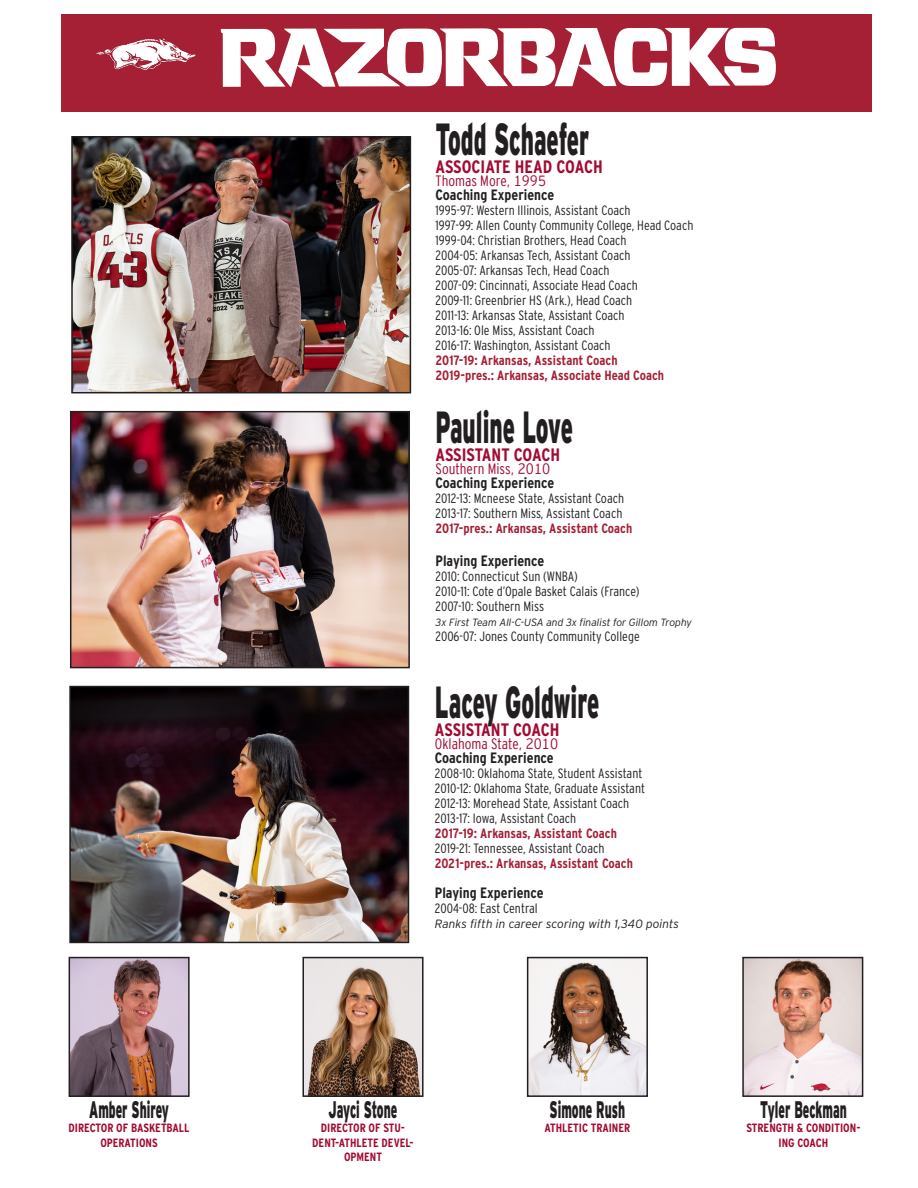
<style>
.page{position:relative;width:918px;height:1188px;background:#fff}
.page>*{position:absolute;margin:0;border:0;box-sizing:border-box;transform-origin:0 0}
.t1{font:900 45px "Interstate";color:#231f20;scale:.5 1}
.t2{font:900 24px "Interstate";color:#231f20;scale:.5 1}
.Subhead{font:700 condensed 18px "Interstate";letter-spacing:-.01em;color:#a30a32}
.t3{font:700 condensed 15px "Interstate";color:#231f20}
.Subhead-2{font:15px "Interstate Cond Mono Lgt";color:#a30a32}
.Coach_Bio_Facts{font:300 condensed 13.5px "Interstate";color:#231f20}
.Coach_Bio_Facts-2{font:700 condensed 13.5px "Interstate";color:#a62035}
.Subhead-3{font:700 condensed 12px/14.4px "Interstate";color:#a30a32;text-align:center}
.Coach_Bio_Facts-3{font:italic 300 12px "Interstate";color:#231f20}
.Coach_Bio_Facts-4{font:italic 300 10.5px "Interstate";letter-spacing:-.01em;color:#231f20}
</style>
<div class="page">
<div style="left:61px;top:14px;width:810px;height:98px;background:#a62035"></div>
<img style="left:96px;top:38px;width:100px;height:32px">
<svg style="left:221px;top:28px;width:555px;height:59px"></svg>
<img style="left:74px;top:139px;width:334px;height:251px">
<div style="left:71px;top:136px;width:340px;height:257px;border:2px solid #231f20"></div>
<img style="left:73px;top:414px;width:334px;height:251px">
<div style="left:70px;top:411px;width:340px;height:257px;border:2px solid #231f20"></div>
<img style="left:72px;top:689px;width:334px;height:251px">
<div style="left:69px;top:686px;width:340px;height:257px;border:2px solid #231f20"></div>
<img style="left:72px;top:960px;width:115px;height:134px">
<div style="left:69px;top:957px;width:121px;height:140px;border:2px solid #231f20"></div>
<img style="left:305px;top:960px;width:116px;height:134px">
<div style="left:302px;top:957px;width:122px;height:140px;border:2px solid #231f20"></div>
<img style="left:530px;top:960px;width:115px;height:134px">
<div style="left:527px;top:957px;width:121px;height:140px;border:2px solid #231f20"></div>
<img style="left:745px;top:960px;width:115px;height:134px">
<div style="left:742px;top:957px;width:121px;height:140px;border:2px solid #231f20"></div>
<p class="t2" style="left:89px;top:1095px;width:161px">Amber Shirey</p>
<p class="Subhead-3" style="left:69px;top:1121px;width:123px">DIRECTOR OF BASKETBALL<br>OPERATIONS</p>
<p class="t1" style="left:436px;top:112px;width:309px">Todd Schaefer</p>
<p class="Subhead" style="left:436px;top:156px;width:169px">ASSOCIATE HEAD COACH</p>
<p class="Subhead-2" style="left:436px;top:173px;width:112px">Thomas More, 1995</p>
<p class="t3" style="left:436px;top:185px;width:120px">Coaching Experience</p>
<p class="Coach_Bio_Facts" style="left:436px;top:202px;width:196px">1995-97: Western Illinois, Assistant Coach</p>
<p class="Coach_Bio_Facts" style="left:436px;top:217px;width:259px">1997-99: Allen County Community College, Head Coach</p>
<p class="Coach_Bio_Facts" style="left:436px;top:232px;width:192px">1999-04: Christian Brothers, Head Coach</p>
<p class="Coach_Bio_Facts" style="left:436px;top:247px;width:196px">2004-05: Arkansas Tech, Assistant Coach</p>
<p class="Coach_Bio_Facts" style="left:436px;top:262px;width:175px">2005-07: Arkansas Tech, Head Coach</p>
<p class="Coach_Bio_Facts" style="left:436px;top:277px;width:204px">2007-09: Cincinnati, Associate Head Coach</p>
<p class="Coach_Bio_Facts" style="left:436px;top:292px;width:198px">2009-11: Greenbrier HS (Ark.), Head Coach</p>
<p class="Coach_Bio_Facts" style="left:436px;top:307px;width:190px">2011-13: Arkansas State, Assistant Coach</p>
<p class="Coach_Bio_Facts" style="left:436px;top:322px;width:160px">2013-16: Ole Miss, Assistant Coach</p>
<p class="Coach_Bio_Facts" style="left:436px;top:337px;width:176px">2016-17: Washington, Assistant Coach</p>
<p class="Coach_Bio_Facts-2" style="left:436px;top:352px;width:183px">2017-19: Arkansas, Assistant Coach</p>
<p class="Coach_Bio_Facts-2" style="left:436px;top:367px;width:230px">2019-pres.: Arkansas, Associate Head Coach</p>
<p class="t1" style="left:436px;top:400px;width:276px">Pauline Love</p>
<p class="Subhead" style="left:436px;top:444px;width:126px">ASSISTANT COACH</p>
<p class="Subhead-2" style="left:436px;top:461px;width:116px">Southern Miss, 2010</p>
<p class="t3" style="left:436px;top:473px;width:120px">Coaching Experience</p>
<p class="Coach_Bio_Facts" style="left:436px;top:490px;width:190px">2012-13: Mcneese State, Assistant Coach</p>
<p class="Coach_Bio_Facts" style="left:436px;top:505px;width:188px">2013-17: Southern Miss, Assistant Coach</p>
<p class="Coach_Bio_Facts-2" style="left:436px;top:520px;width:198px">2017-pres.: Arkansas, Assistant Coach</p>
<p class="t3" style="left:436px;top:551px;width:110px">Playing Experience</p>
<p class="Coach_Bio_Facts" style="left:436px;top:568px;width:144px">2010: Connecticut Sun (WNBA)</p>
<p class="Coach_Bio_Facts" style="left:436px;top:583px;width:206px">2010-11: Cote d’Opale Basket Calais (France)</p>
<p class="Coach_Bio_Facts" style="left:436px;top:598px;width:110px">2007-10: Southern Miss</p>
<p class="Coach_Bio_Facts-4" style="left:436px;top:616px;width:258px">3x First Team All-C-USA and 3x finalist for Gillom Trophy</p>
<p class="Coach_Bio_Facts" style="left:436px;top:628px;width:206px">2006-07: Jones County Community College</p>
<p class="t1" style="left:435px;top:675px;width:330px">Lacey Goldwire</p>
<p class="Subhead" style="left:435px;top:718px;width:126px">ASSISTANT COACH</p>
<p class="Subhead-2" style="left:435px;top:736px;width:125px">Oklahoma State, 2010</p>
<p class="t3" style="left:435px;top:748px;width:120px">Coaching Experience</p>
<p class="Coach_Bio_Facts" style="left:435px;top:765px;width:209px">2008-10: Oklahoma State, Student Assistant</p>
<p class="Coach_Bio_Facts" style="left:435px;top:780px;width:212px">2010-12: Oklahoma State, Graduate Assistant</p>
<p class="Coach_Bio_Facts" style="left:435px;top:795px;width:196px">2012-13: Morehead State, Assistant Coach</p>
<p class="Coach_Bio_Facts" style="left:435px;top:810px;width:143px">2013-17: Iowa, Assistant Coach</p>
<p class="Coach_Bio_Facts-2" style="left:435px;top:825px;width:183px">2017-19: Arkansas, Assistant Coach</p>
<p class="Coach_Bio_Facts" style="left:435px;top:840px;width:171px">2019-21: Tennessee, Assistant Coach</p>
<p class="Coach_Bio_Facts-2" style="left:435px;top:855px;width:199px">2021-pres.: Arkansas, Assistant Coach</p>
<p class="t3" style="left:435px;top:883px;width:110px">Playing Experience</p>
<p class="Coach_Bio_Facts" style="left:435px;top:900px;width:104px">2004-08: East Central</p>
<p class="Coach_Bio_Facts-3" style="left:435px;top:917px;width:246px">Ranks fifth in career scoring with 1,340 points</p>
<p class="t2" style="left:329px;top:1095px;width:139px">Jayci Stone</p>
<p class="Subhead-3" style="left:312px;top:1121px;width:103px">DIRECTOR OF STU-<br>DENT-ATHLETE DEVEL-<br>OPMENT</p>
<p class="t2" style="left:550px;top:1095px;width:153px">Simone Rush</p>
<p class="Subhead-3" style="left:545px;top:1121px;width:87px">ATHLETIC TRAINER</p>
<p class="t2" style="left:760px;top:1095px;width:175px">Tyler Beckman</p>
<p class="Subhead-3" style="left:746px;top:1121px;width:115px">STRENGTH &amp; CONDITION-<br>ING COACH</p>
</div>
